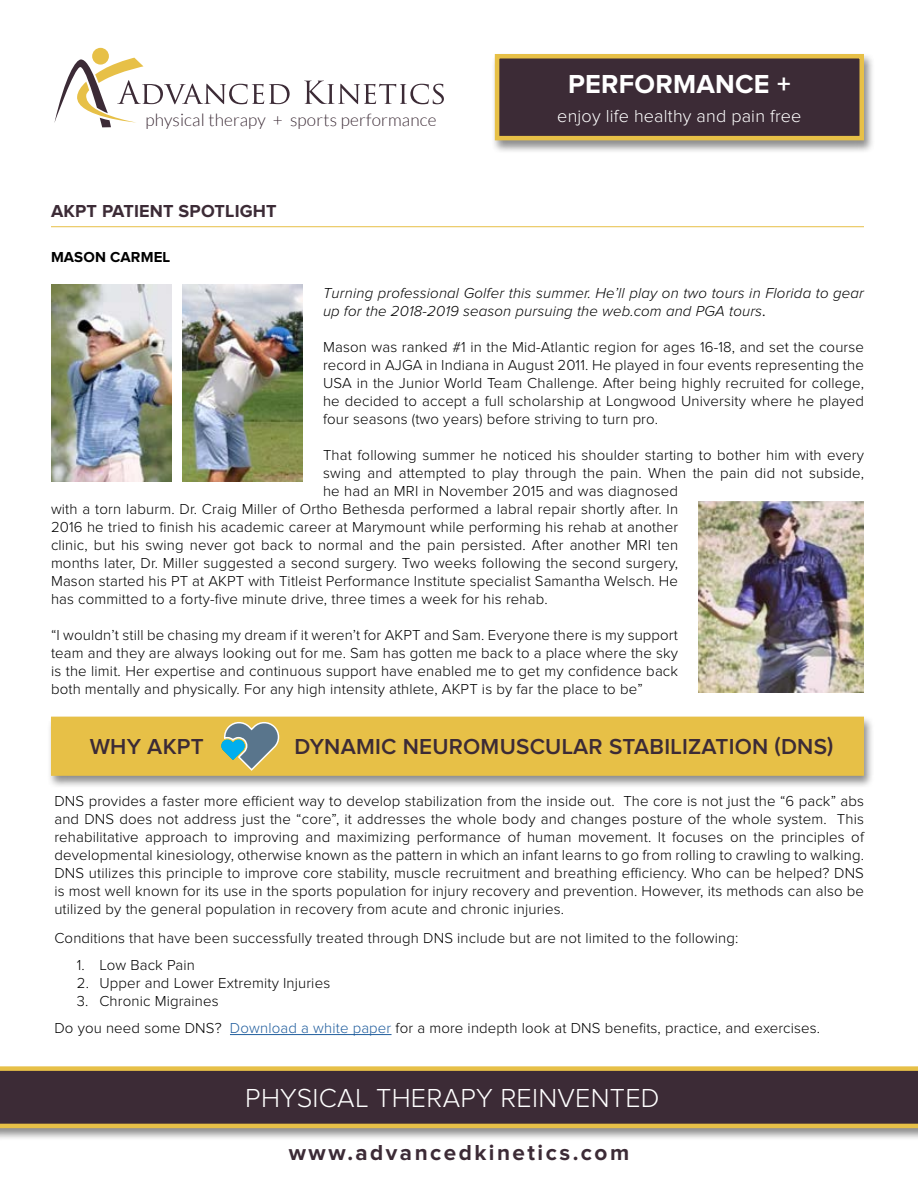
<style>
.page{position:relative;width:918px;height:1188px;background:#fff}
.page>*{position:absolute;margin:0;border:0;box-sizing:border-box;transform-origin:0 0}
.t1{font:300 27px "Proxima Nova";letter-spacing:.01em;color:#fff}
.t2{font:700 27px "Proxima Nova";letter-spacing:.01em;color:#fff}
.t3{font:600 22.5px "Proxima Nova";letter-spacing:.01em;color:#3c2b36}
.t4{font:700 22.5px "Proxima Nova";letter-spacing:.11em;color:#3c2b36}
.t5{font:300 18px "Proxima Nova";letter-spacing:.01em;color:#fff}
.t6{font:700 18px "Proxima Nova";letter-spacing:.01em;color:#3c2b36}
.t7{font:300 17.1px "Lato";letter-spacing:.01em;color:#3c2b36}
.t8{font:300 15px/18px "Proxima Nova";letter-spacing:.01em;color:#000;text-align:justify}
.t9{font:italic 300 15px/18px "Proxima Nova";letter-spacing:.01em;color:#000}
.t10{font:700 15px "Proxima Nova";letter-spacing:.01em;color:#000}
.s1{font-weight:400;font-style:normal}
.s2{color:#215e9e}
</style>
<div class="page">
<div style="left:491px;top:53px;width:383px;height:100px;background:#000;opacity:.45"></div>
<div style="left:495px;top:54px;width:369px;height:86px;background:#3c2b36;border:4px solid #e7c047"></div>
<hr style="left:51px;top:226px;width:813px;height:1px;background:#e7c047">
<div style="left:0;top:1066px;width:918px;height:75px;background:#000;opacity:.45"></div>
<svg style="left:0;top:1066px;width:918px;height:62px"></svg>
<div style="left:92px;top:48px;width:17px;height:17px;background:#e7c047;border-radius:50%"></div>
<svg style="left:54px;top:58px;width:390px;height:69px"></svg>
<img style="left:51px;top:285px;width:121px;height:197px">
<img style="left:182px;top:285px;width:121px;height:197px">
<img style="left:698px;top:502px;width:166px;height:190px">
<hr style="left:230px;top:1034px;width:162px;height:1px;background:#215e9e">
<div style="left:47px;top:716px;width:828px;height:73px;background:#000;opacity:.45"></div>
<div style="left:51px;top:717px;width:813px;height:59px;background:#e7c047"></div>
<svg style="left:221px;top:719px;width:61px;height:53px"></svg>
<p class="t7" style="left:145px;top:111px;width:293px">physical therapy + sports performance</p>
<p class="t6" style="left:51px;top:203px;width:227px">AKPT PATIENT SPOTLIGHT</p>
<p class="t10" style="left:51px;top:250px;width:121px">MASON CARMEL</p>
<h1 class="t2" style="left:568px;top:72px;width:224px">PERFORMANCE +</h1>
<p class="t5" style="left:557px;top:106px;width:246px">enjoy life healthy and pain free</p>
<p class="t9" style="left:323px;top:284px;width:543px">Turning professional Golfer this summer. He’ll play on two tours in Florida to gear up for the 2018-2019 season pursuing the web.com and PGA tours<span class="s1">.</span></p>
<p class="t8" style="left:323px;top:338px;width:542px">Mason was ranked #1 in the Mid-Atlantic region for ages 16-18, and set the course record in AJGA in Indiana in August 2011. He played in four events representing the USA in the Junior World Team Challenge. After being highly recruited for college, he decided to accept a full scholarship at Longwood University where he played four seasons (two years) before striving to turn pro.</p>
<p class="t8" style="left:323px;top:446px;width:542px">That following summer he noticed his shoulder starting to bother him with every</p>
<p class="t8" style="left:323px;top:464px;width:542px">swing and attempted to play through the pain. When the pain did not subside,</p>
<p class="t8" style="left:323px;top:482px;width:357px">he had an MRI in November 2015 and was diagnosed</p>
<p class="t8" style="left:51px;top:500px;width:629px">with a torn laburm. Dr. Craig Miller of Ortho Bethesda performed a labral repair shortly after. In</p>
<p class="t8" style="left:51px;top:518px;width:629px">2016 he tried to finish his academic career at Marymount while performing his rehab at another</p>
<p class="t8" style="left:51px;top:536px;width:629px">clinic, but his swing never got back to normal and the pain persisted. After another MRI ten</p>
<p class="t8" style="left:51px;top:554px;width:629px">months later, Dr. Miller suggested a second surgery. Two weeks following the second surgery,</p>
<p class="t8" style="left:51px;top:572px;width:629px">Mason started his PT at AKPT with Titleist Performance Institute specialist Samantha Welsch. He</p>
<p class="t8" style="left:51px;top:590px;width:498px">has committed to a forty-five minute drive, three times a week for his rehab.</p>
<p class="t8" style="left:51px;top:626px;width:629px">“I wouldn’t still be chasing my dream if it weren’t for AKPT and Sam. Everyone there is my support team and they are always looking out for me. Sam has gotten me back to a place where the sky is the limit. Her expertise and continuous support have enabled me to get my confidence back both mentally and physically. For any high intensity athlete, AKPT is by far the place to be”</p>
<h2 class="t3" style="left:90px;top:736px;width:116px">WHY AKPT</h2>
<h2 class="t3" style="left:294px;top:736px;width:541px">DYNAMIC NEUROMUSCULAR STABILIZATION (DNS)</h2>
<p class="t8" style="left:54px;top:792px;width:811px">DNS provides a faster more efficient way to develop stabilization from the inside out. The core is not just the “6 pack” abs and DNS does not address just the “core”, it addresses the whole body and changes posture of the whole system. This rehabilitative approach to improving and maximizing performance of human movement. It focuses on the principles of developmental kinesiology, otherwise known as the pattern in which an infant learns to go from rolling to crawling to walking.<br>DNS utilizes this principle to improve core stability, muscle recruitment and breathing efficiency. Who can be helped? DNS is most well known for its use in the sports population for injury recovery and prevention. However, its methods can also be utilized by the general population in recovery from acute and chronic injuries.</p>
<p class="t8" style="left:54px;top:929px;width:685px">Conditions that have been successfully treated through DNS include but are not limited to the following:</p>
<p class="t8" style="left:77px;top:956px;width:119px">1. Low Back Pain</p>
<p class="t8" style="left:77px;top:974px;width:255px">2. Upper and Lower Extremity Injuries</p>
<p class="t8" style="left:54px;top:987px;width:767px;line-height:27px;text-indent:22px">3. Chronic Migraines<br>Do you need some DNS? <span class="s2">Download a white paper</span> for a more indepth look at DNS benefits, practice, and exercises.</p>
<h1 class="t1" style="left:245px;top:1082px;width:416px">PHYSICAL THERAPY REINVENTED</h1>
<h2 class="t4" style="left:289px;top:1143px;width:342px">www.advancedkinetics.com</h2>
</div>
